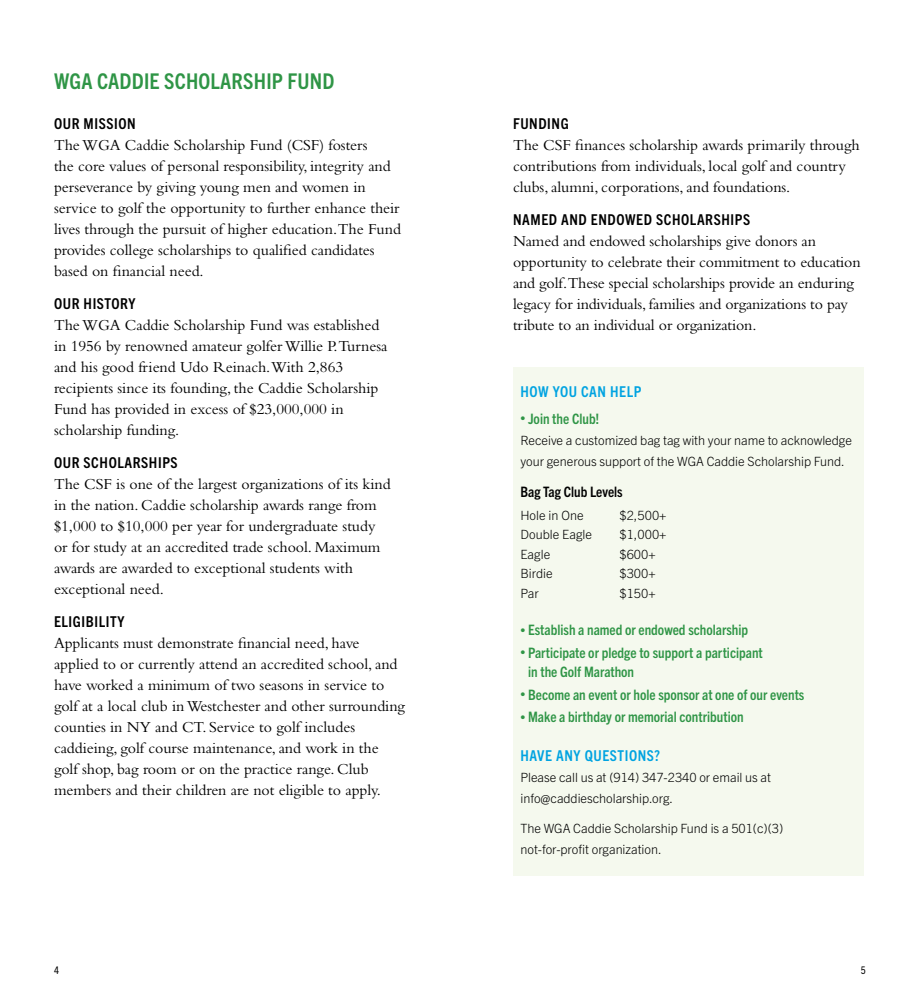
<style>
.page{position:relative;width:918px;height:999px;background:#fff}
.page>*{position:absolute;margin:0;border:0;box-sizing:border-box;transform-origin:0 0}
.t1{font:700 condensed 21.75px "Trade Gothic Next LT Pro";letter-spacing:.01em;color:#2f9546}
.t2{font:15.9px/21px "Bembo";letter-spacing:-.005em;color:#000}
.t3{font:700 condensed 15px "Trade Gothic Next LT Pro";letter-spacing:.04em;color:#000}
.t4{font:700 condensed 15px "Trade Gothic Next LT Pro";letter-spacing:.04em;color:#00a3e1}
.t5{font:700 condensed 14.4px/19.5px "Trade Gothic Next LT Pro";color:#2f9546}
.t6{font:700 condensed 14.4px "Trade Gothic Next LT Pro";color:#000}
.t7{font:300 12.75px/21px "Trade Gothic Next LT Pro";letter-spacing:-.005em;color:#000}
.t8{font:condensed 10.5px "Trade Gothic Next LT Pro";color:#000}
.s1{font-size:10.5px}
</style>
<div class="page">
<div style="left:513px;top:367px;width:351px;height:509px;background:#f5f9ee"></div>
<h1 class="t1" style="left:54px;top:66px;width:282px">WGA CADDIE SCHOLARSHIP FUND</h1>
<p class="t3" style="left:54px;top:113px;width:83px">OUR MISSION</p>
<p class="t2" style="left:54px;top:134px;width:348px">The WGA Caddie Scholarship Fund (CSF) fosters<br>the core values of personal responsibility, integrity and perseverance by giving young men and women in service to golf the opportunity to further enhance their lives through the pursuit of higher education.The Fund provides college scholarships to qualified candidates based on financial need.</p>
<p class="t3" style="left:54px;top:293px;width:83px">OUR HISTORY</p>
<p class="t2" style="left:54px;top:314px;width:335px">The WGA Caddie Scholarship Fund was established in 1956 by renowned amateur golfer Willie P.Turnesa and his good friend Udo Reinach.With 2,863 recipients since its founding, the Caddie Scholarship Fund has provided in excess of $23,000,000 in scholarship funding.</p>
<p class="t3" style="left:54px;top:452px;width:125px">OUR SCHOLARSHIPS</p>
<p class="t2" style="left:54px;top:473px;width:338px">The CSF is one of the largest organizations of its kind in the nation. Caddie scholarship awards range from $1,000 to $10,000 per year for undergraduate study or for study at an accredited trade school. Maximum awards are awarded to exceptional students with exceptional need.</p>
<p class="t3" style="left:54px;top:611px;width:72px">ELIGIBILITY</p>
<p class="t2" style="left:54px;top:632px;width:353px">Applicants must demonstrate financial need, have applied to or currently attend an accredited school, and have worked a minimum of two seasons in service to golf at a local club in Westchester and other surrounding counties in NY and CT. Service to golf includes caddieing, golf course maintenance, and work in the golf shop, bag room or on the practice range. Club members and their children are not eligible to apply.</p>
<p class="t3" style="left:513px;top:113px;width:57px">FUNDING</p>
<p class="t2" style="left:513px;top:134px;width:348px">The CSF finances scholarship awards primarily through contributions from individuals, local golf and country clubs, alumni, corporations, and foundations.</p>
<p class="t3" style="left:513px;top:209px;width:239px">NAMED AND ENDOWED SCHOLARSHIPS</p>
<p class="t2" style="left:513px;top:230px;width:349px">Named and endowed scholarships give donors an opportunity to celebrate their commitment to education and golf.These special scholarships provide an enduring legacy for individuals, families and organizations to pay tribute to an individual or organization.</p>
<p class="t4" style="left:520px;top:381px;width:123px">HOW YOU CAN HELP</p>
<p class="t5" style="left:520px;top:408px;width:80px"><span class="s1">•</span> Join the Club!</p>
<p class="t7" style="left:520px;top:429px;width:333px">Receive a customized bag tag with your name to acknowledge your generous support of the WGA Caddie Scholarship Fund.</p>
<p class="t6" style="left:520px;top:482px;width:104px">Bag Tag Club Levels</p>
<p class="t7" style="left:520px;top:504px;width:65px">Hole in One</p>
<p class="t7" style="left:620px;top:504px;width:48px">$2,500+</p>
<p class="t7" style="left:520px;top:523px;width:73px">Double Eagle</p>
<p class="t7" style="left:620px;top:523px;width:48px">$1,000+</p>
<p class="t7" style="left:520px;top:543px;width:31px">Eagle</p>
<p class="t7" style="left:620px;top:543px;width:38px">$600+</p>
<p class="t7" style="left:520px;top:562px;width:34px">Birdie</p>
<p class="t7" style="left:620px;top:562px;width:38px">$300+</p>
<p class="t7" style="left:520px;top:582px;width:20px">Par</p>
<p class="t7" style="left:620px;top:582px;width:38px">$150+</p>
<p class="t5" style="left:520px;top:619px;width:229px"><span class="s1">•</span> Establish a named or endowed scholarship</p>
<p class="t5" style="left:528px;top:642px;width:236px;text-indent:-8px"><span class="s1">•</span> Participate or pledge to support a participant in the Golf Marathon</p>
<p class="t5" style="left:520px;top:684px;width:285px"><span class="s1">•</span> Become an event or hole sponsor at one of our events</p>
<p class="t5" style="left:520px;top:706px;width:225px"><span class="s1">•</span> Make a birthday or memorial contribution</p>
<p class="t4" style="left:520px;top:746px;width:141px">HAVE ANY QUESTIONS?</p>
<p class="t7" style="left:520px;top:766px;width:252px">Please call us at (914) 347-2340 or email us at info@caddiescholarship.org.</p>
<p class="t7" style="left:520px;top:817px;width:264px">The WGA Caddie Scholarship Fund is a 501(c)(3) not-for-profit organization.</p>
<p class="t8" style="left:54px;top:963px;width:6px">4</p>
<p class="t8" style="left:861px;top:963px;width:6px">5</p>
</div>
